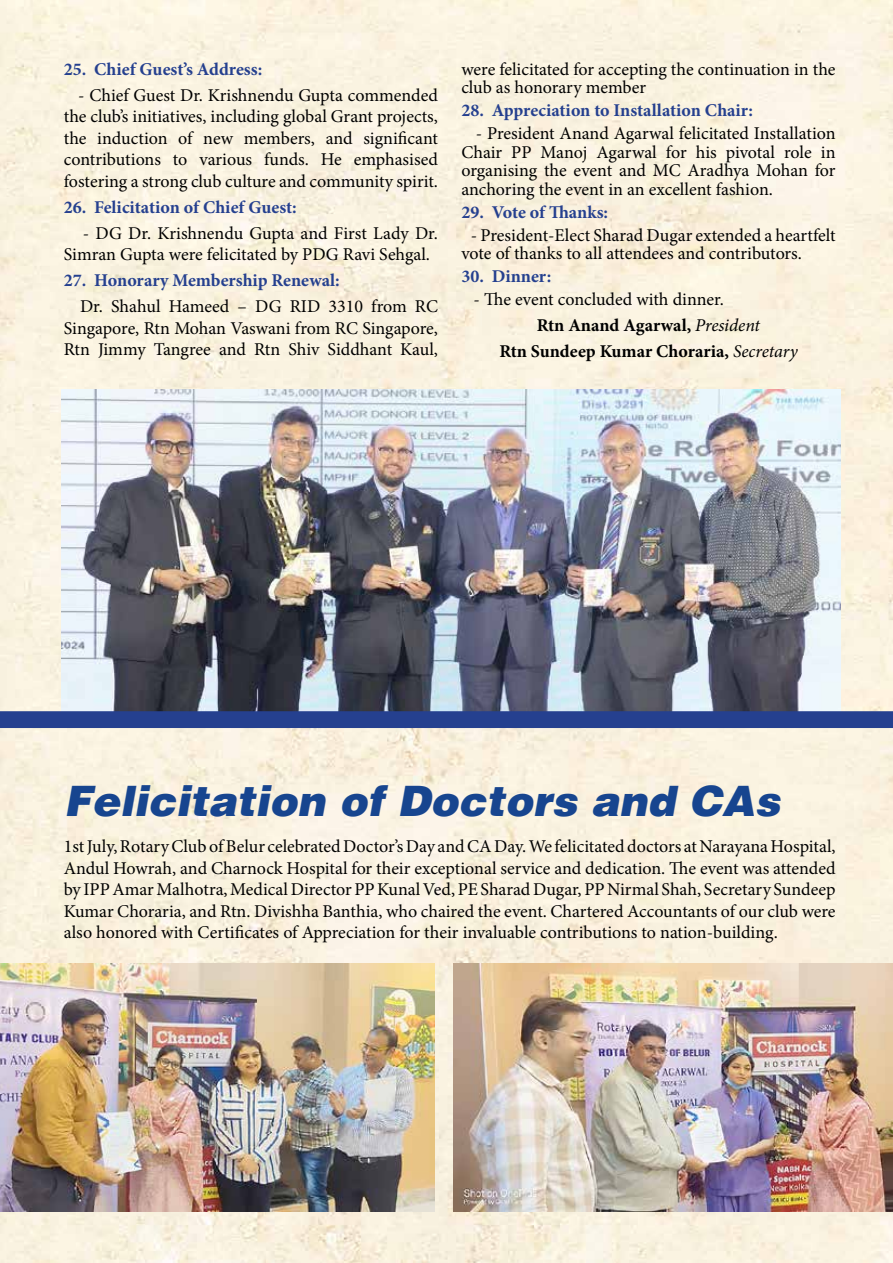
<style>
.page{position:relative;width:893px;height:1263px;background:#fff}
.page>*{position:absolute;margin:0;border:0;box-sizing:border-box;transform-origin:0 0}
.t1{font:42px "Airbus Special";color:#17458f}
.t2{font:18px/21.6px "Minion Pro";letter-spacing:-.005em;color:#000;text-align:justify}
.t3{font:700 18px "Minion Pro";color:#25408f}
.t4{font:700 18px "Minion Pro";color:#000}
.s1{font-weight:400;font-style:italic}
</style>
<div class="page">
<img style="left:0;top:0;width:893px;height:1263px">
<img style="left:61px;top:390px;width:780px;height:321px">
<img style="left:0;top:963px;width:434px;height:248px">
<img style="left:454px;top:963px;width:439px;height:248px">
<div style="left:0;top:711px;width:893px;height:17px;background:#25408f"></div>
<p class="t3" style="left:64px;top:56px;width:200px">25. Chief Guest’s Address:</p>
<p class="t2" style="left:64px;top:84px;width:376px;text-indent:14px">- Chief Guest Dr. Krishnendu Gupta commended the club’s initiatives, including global Grant projects, the induction of new members, and significant contributions to various funds. He emphasised fostering a strong club culture and community spirit.</p>
<p class="t3" style="left:64px;top:194px;width:235px">26. Felicitation of Chief Guest:</p>
<p class="t2" style="left:64px;top:222px;width:376px;text-indent:19px">- DG Dr. Krishnendu Gupta and First Lady Dr.<br>Simran Gupta were felicitated by PDG Ravi Sehgal.</p>
<p class="t3" style="left:64px;top:268px;width:277px">27. Honorary Membership Renewal:</p>
<p class="t2" style="left:64px;top:296px;width:376px;text-indent:16px">Dr. Shahul Hameed – DG RID 3310 from RC Singapore, Rtn Mohan Vaswani from RC Singapore, Rtn Jimmy Tangree and Rtn Shiv Siddhant Kaul,</p>
<p class="t2" style="left:461px;top:60px;width:376px;line-height:18.6px">were felicitated for accepting the continuation in the club as honorary member</p>
<p class="t3" style="left:461px;top:98px;width:293px">28. Appreciation to Installation Chair:</p>
<p class="t2" style="left:461px;top:124px;width:376px;line-height:18.6px;text-indent:15px">- President Anand Agarwal felicitated Installation Chair PP Manoj Agarwal for his pivotal role in organising the event and MC Aradhya Mohan for anchoring the event in an excellent fashion.</p>
<p class="t3" style="left:461px;top:199px;width:148px">29. Vote of Thanks:</p>
<p class="t2" style="left:461px;top:226px;width:376px;line-height:18.6px;text-indent:10px">- President-Elect Sharad Dugar extended a heartfelt vote of thanks to all attendees and contributors.</p>
<p class="t3" style="left:461px;top:264px;width:91px">30. Dinner:</p>
<p class="t2" style="left:474px;top:288px;width:252px">- The event concluded with dinner.</p>
<p class="t4" style="left:537px;top:312px;width:225px">Rtn Anand Agarwal, <span class="s1">President</span></p>
<p class="t4" style="left:499px;top:338px;width:300px">Rtn Sundeep Kumar Choraria, <span class="s1">Secretary</span></p>
<h1 class="t1" style="left:64px;top:777px;width:718px">Felicitation of Doctors and CAs</h1>
<p class="t2" style="left:64px;top:835px;width:773px">1st July, Rotary Club of Belur celebrated Doctor’s Day and CA Day. We felicitated doctors at Narayana Hospital, Andul Howrah, and Charnock Hospital for their exceptional service and dedication. The event was attended by IPP Amar Malhotra, Medical Director PP Kunal Ved, PE Sharad Dugar, PP Nirmal Shah, Secretary Sundeep Kumar Choraria, and Rtn. Divishha Banthia, who chaired the event. Chartered Accountants of our club were also honored with Certificates of Appreciation for their invaluable contributions to nation-building.</p>
</div>
